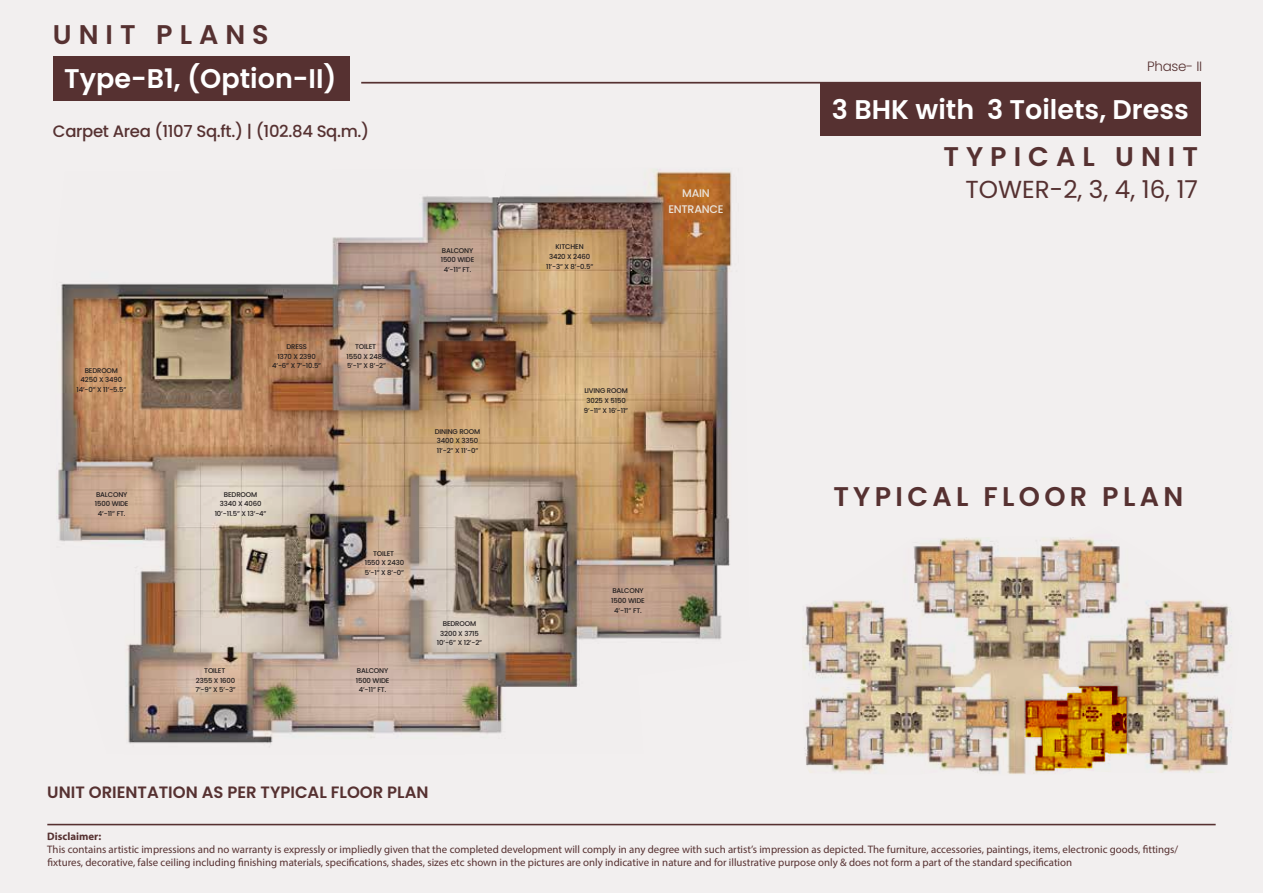
<style>
.page{position:relative;width:1263px;height:893px;background:#f2efef}
.page>*{position:absolute;margin:0;border:0;box-sizing:border-box;transform-origin:0 0}
.t1{font:600 27px "Poppins";color:#fff}
.t2{font:600 27px "Poppins";letter-spacing:.26em;color:#563131}
.t3{font:600 27px "Poppins";letter-spacing:.16em;color:#563131}
.t4{font:24.6px "Poppins";color:#563131}
.t5{font:500 16.5px "Poppins";letter-spacing:-.02em;color:#563131}
.t6{font:600 16.35px "Poppins";color:#563131}
.t7{font:300 13.5px "Poppins";letter-spacing:-.02em;color:#563131}
.t8{font:500 11.1px/15.3px "Poppins";letter-spacing:-.02em;color:#eae5dd;text-align:center}
.t9{font:10.8px/13px "Myriad Pro";color:#563131}
.t10{font:700 10.8px "Myriad Pro";color:#563131}
.t11{font:500 6.9px/9.6px "Poppins";letter-spacing:-.02em;color:#231f20;text-align:center}
</style>
<div class="page">
<hr style="left:361px;top:82px;width:840px;height:2px;background:#563131">
<hr style="left:47px;top:824px;width:1169px;height:1px;background:#563131">
<div style="left:53px;top:56px;width:296px;height:45px;background:#563131"></div>
<div style="left:820px;top:83px;width:381px;height:53px;background:#563131"></div>
<img style="left:802px;top:537px;width:430px;height:237px">
<svg style="left:1025px;top:686px;width:102px;height:84px;background:#c7892c"></svg>
<img style="left:57px;top:169px;width:675px;height:575px">
<h1 class="t2" style="left:53px;top:19px;width:217px">UNIT PLANS</h1>
<h1 class="t1" style="left:64px;top:63px;width:274px">Type-B1, (Option-II)</h1>
<h3 class="t5" style="left:53px;top:121px;width:318px">Carpet Area (1107 Sq.ft.) | (102.84 Sq.m.)</h3>
<p class="t11" style="left:76px;top:366px;width:51px">BEDROOM<br>4250 X 3490<br>14’-0” X 11’-5.5”</p>
<p class="t11" style="left:95px;top:489px;width:35px">BALCONY<br>1500 WIDE<br>4’-11” FT.</p>
<p class="t11" style="left:272px;top:342px;width:51px">DRESS<br>1370 X 2390<br>4’-6” X 7’-10.5”</p>
<p class="t11" style="left:347px;top:342px;width:41px">TOILET<br>1550 X 2485<br>5’-1” X 8’-2”</p>
<p class="t11" style="left:215px;top:489px;width:53px">BEDROOM<br>3340 X 4060<br>10’-11.5” X 13’-4”</p>
<p class="t11" style="left:195px;top:666px;width:42px">TOILET<br>2355 X 1600<br>7’-9” X 5’-3”</p>
<p class="t11" style="left:365px;top:549px;width:41px">TOILET<br>1550 X 2430<br>5’-1” X 8’-0”</p>
<p class="t11" style="left:356px;top:666px;width:35px">BALCONY<br>1500 WIDE<br>4’-11” FT.</p>
<p class="t11" style="left:441px;top:245px;width:35px">BALCONY<br>1500 WIDE<br>4’-11” FT.</p>
<p class="t11" style="left:435px;top:426px;width:47px;text-align:left">DINING ROOM<br>3400 X 3350<br>11’-2” X 11’-0”</p>
<p class="t11" style="left:437px;top:619px;width:47px">BEDROOM<br>3200 X 3715<br>10’-6” X 12’-2”</p>
<h3 class="t6" style="left:47px;top:783px;width:383px">UNIT ORIENTATION AS PER TYPICAL FLOOR PLAN</h3>
<p class="t11" style="left:546px;top:242px;width:49px">KITCHEN<br>3420 X 2460<br>11’-3” X 8’-0.5”</p>
<p class="t8" style="left:668px;top:186px;width:57px">MAIN<br>ENTRANCE</p>
<p class="t11" style="left:584px;top:386px;width:46px">LIVING ROOM<br>3025 X 5150<br>9’-11” X 16’-11”</p>
<p class="t11" style="left:611px;top:586px;width:35px">BALCONY<br>1500 WIDE<br>4’-11” FT.</p>
<p class="t7" style="left:1147px;top:58px;width:57px">Phase- II</p>
<h1 class="t1" style="left:832px;top:93px;width:359px">3 BHK with 3 Toilets, Dress</h1>
<h1 class="t2" style="left:943px;top:141px;width:256px">TYPICAL UNIT</h1>
<h2 class="t4" style="left:965px;top:175px;width:234px">TOWER-2, 3, 4, 16, 17</h2>
<h1 class="t3" style="left:833px;top:481px;width:351px">TYPICAL FLOOR PLAN</h1>
<p class="t10" style="left:47px;top:830px;width:55px">Disclaimer:</p>
<p class="t9" style="left:47px;top:843px;width:1132px">This contains artistic impressions and no warranty is expressly or impliedly given that the completed development will comply in any degree with such artist’s impression as depicted. The furniture, accessories, paintings, items, electronic goods, fittings/ fixtures, decorative, false ceiling including finishing materials, specifications, shades, sizes etc shown in the pictures are only indicative in nature and for illustrative purpose only &amp; does not form a part of the standard specification</p>
</div>
